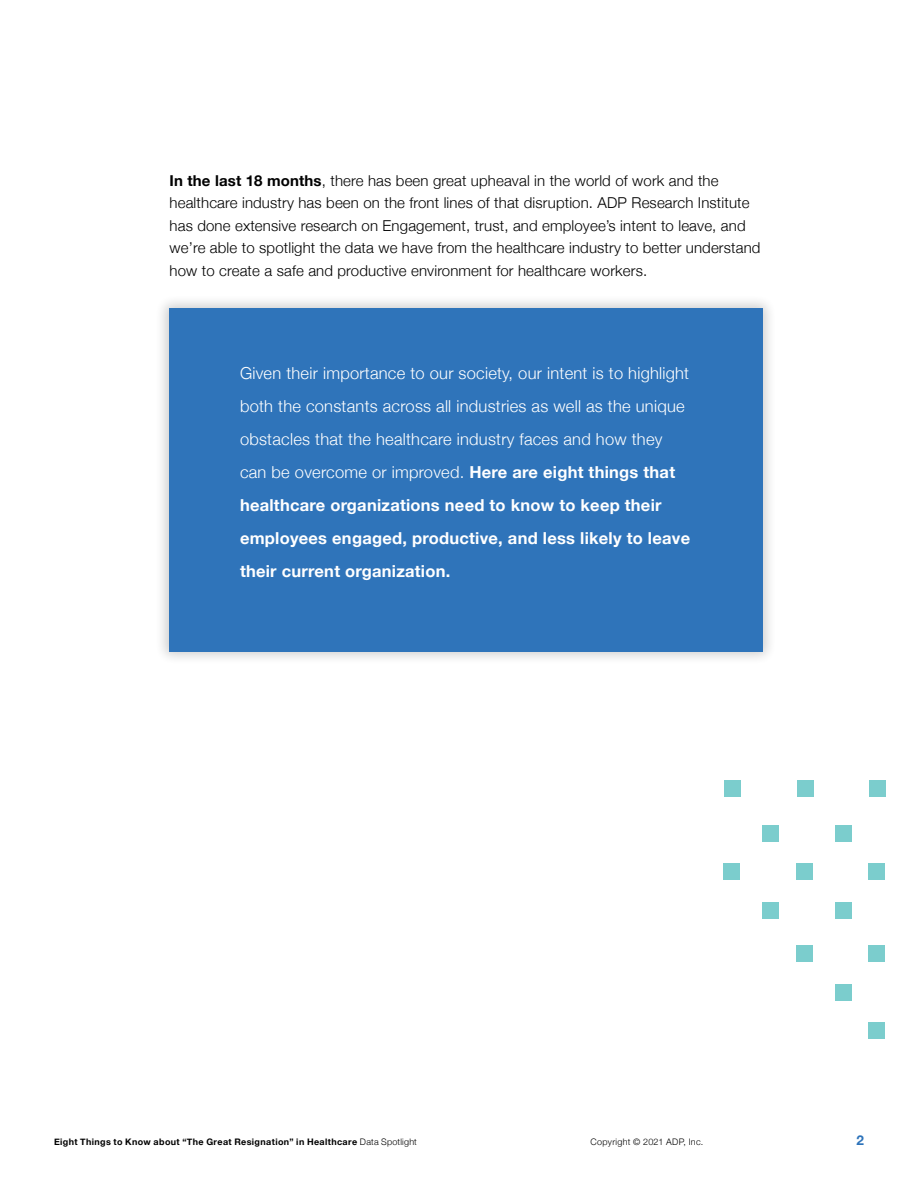
<style>
.page{position:relative;width:918px;height:1188px;background:#fff}
.page>*{position:absolute;margin:0;border:0;box-sizing:border-box;transform-origin:0 0}
.t1{font:300 16.5px/33px "Helvetica Neue";letter-spacing:.015em;color:#fff}
.t2{font:300 15px/22.5px "Helvetica Neue";letter-spacing:.01em;color:#000}
.t3{font:700 13.5px "Helvetica Neue";color:#2d73ba}
.t4{font:700 9px "Helvetica Neue";letter-spacing:.04em;color:#000}
.t5{font:300 9px "Helvetica Neue";letter-spacing:.035em;color:#000}
.s1{font-weight:700}
.s2{font-weight:300}
</style>
<div class="page">
<div style="left:154px;top:293px;width:624px;height:373px;background:#000;opacity:.2"></div>
<div style="left:169px;top:308px;width:594px;height:343px;background:#2d73ba"></div>
<div style="left:869px;top:1023px;width:16px;height:16px;background:#7bcdcd"></div>
<div style="left:835px;top:985px;width:16px;height:16px;background:#7bcdcd"></div>
<div style="left:796px;top:946px;width:16px;height:16px;background:#7bcdcd"></div>
<div style="left:869px;top:946px;width:16px;height:16px;background:#7bcdcd"></div>
<div style="left:762px;top:902px;width:17px;height:17px;background:#7bcdcd"></div>
<div style="left:835px;top:902px;width:16px;height:17px;background:#7bcdcd"></div>
<div style="left:723px;top:863px;width:17px;height:17px;background:#7bcdcd"></div>
<div style="left:796px;top:864px;width:16px;height:16px;background:#7bcdcd"></div>
<div style="left:869px;top:864px;width:16px;height:16px;background:#7bcdcd"></div>
<div style="left:762px;top:825px;width:17px;height:17px;background:#7bcdcd"></div>
<div style="left:835px;top:825px;width:17px;height:17px;background:#7bcdcd"></div>
<div style="left:797px;top:781px;width:16px;height:16px;background:#7bcdcd"></div>
<div style="left:870px;top:781px;width:16px;height:16px;background:#7bcdcd"></div>
<div style="left:724px;top:781px;width:17px;height:16px;background:#7bcdcd"></div>
<p class="t2" style="left:170px;top:168px;width:593px"><span class="s1">In the last 18 months</span>, there has been great upheaval in the world of work and the healthcare industry has been on the front lines of that disruption. ADP Research Institute has done extensive research on Engagement, trust, and employee’s intent to leave, and we’re able to spotlight the data we have from the healthcare industry to better understand how to create a safe and productive environment for healthcare workers.</p>
<p class="t1" style="left:240px;top:355px;width:452px">Given their importance to our society, our intent is to highlight both the constants across all industries as well as the unique obstacles that the healthcare industry faces and how they can be overcome or improved. <span class="s1">Here are eight things that healthcare organizations need to know to keep their employees engaged, productive, and less likely to leave their current organization.</span></p>
<p class="t4" style="left:54px;top:1135px;width:364px">Eight Things to Know about “The Great Resignation” in Healthcare <span class="s2">Data Spotlight</span></p>
<p class="t5" style="left:591px;top:1135px;width:114px">Copyright © 2021 ADP, Inc.</p>
<p class="t3" style="left:856px;top:1130px;width:9px">2</p>
</div>
